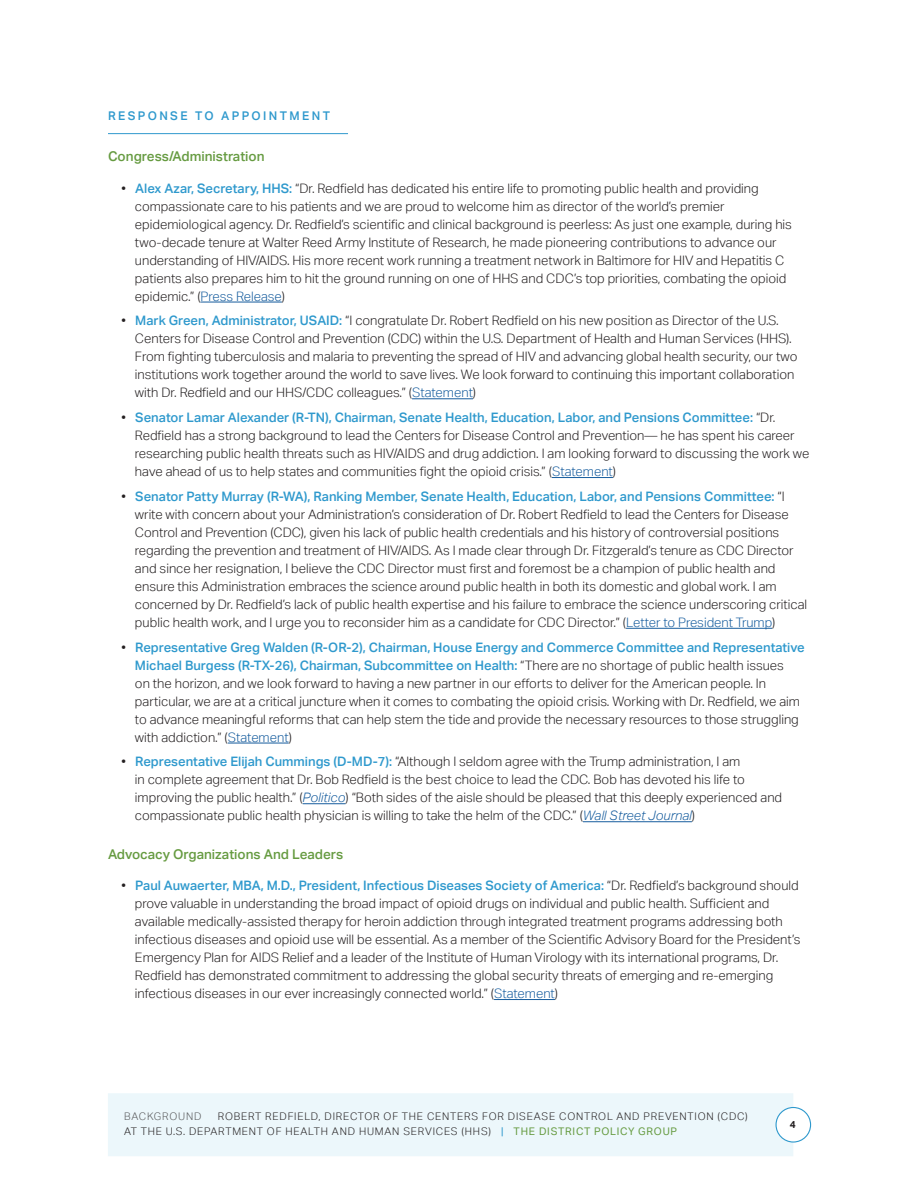
<style>
.page{position:relative;width:918px;height:1188px;background:#fff}
.page>*{position:absolute;margin:0;border:0;box-sizing:border-box;transform-origin:0 0}
.t1{font:500 13.5px "Aktiv Grotesk";color:#669b41}
.t2{font:300 13.05px/18px "Aktiv Grotesk";color:#231f20}
.t3{font:500 12px "Aktiv Grotesk";letter-spacing:.2em;color:#2f99cd}
.t4{font:300 10.5px/15px "Aktiv Grotesk";letter-spacing:.075em;color:#231f20}
.t5{font:300 10.5px "Aktiv Grotesk";letter-spacing:.075em;color:#57585a}
.t6{font:700 10.2px "Aktiv Grotesk";color:#231f20}
.s1{font-weight:500;color:#2f99cd}
.s2{color:#175d9e}
.s3{font-style:italic;color:#175d9e}
.s4{font-weight:400;color:#2f99cd}
.s5{font-weight:400;color:#669b41}
</style>
<div class="page">
<hr style="left:108px;top:133px;width:240px;height:1px;background:#2f99cd">
<hr style="left:201px;top:302px;width:81px;height:1px;background:#175d9e">
<hr style="left:412px;top:398px;width:61px;height:1px;background:#175d9e">
<hr style="left:552px;top:477px;width:61px;height:1px;background:#175d9e">
<hr style="left:626px;top:628px;width:146px;height:1px;background:#175d9e">
<hr style="left:228px;top:743px;width:61px;height:1px;background:#175d9e">
<hr style="left:303px;top:803px;width:43px;height:1px;background:#175d9e">
<hr style="left:583px;top:821px;width:109px;height:1px;background:#175d9e">
<hr style="left:494px;top:999px;width:61px;height:1px;background:#175d9e">
<div style="left:108px;top:1093px;width:685px;height:63px;background:#ecf7fb"></div>
<div style="left:776px;top:1108px;width:35px;height:34px;background:#fff;border-radius:50%"></div>
<div style="left:776px;top:1107px;width:35px;height:36px;border:1px solid #2f99cd;border-radius:50%"></div>
<p class="t3" style="left:108px;top:109px;width:224px">RESPONSE TO APPOINTMENT</p>
<p class="t1" style="left:108px;top:149px;width:158px">Congress/Administration</p>
<p class="t2" style="left:135px;top:179px;width:659px;text-indent:-13px">• <span class="s1">Alex Azar, Secretary, HHS:</span> “Dr. Redfield has dedicated his entire life to promoting public health and providing compassionate care to his patients and we are proud to welcome him as director of the world’s premier epidemiological agency. Dr. Redfield’s scientific and clinical background is peerless: As just one example, during his two-decade tenure at Walter Reed Army Institute of Research, he made pioneering contributions to advance our understanding of HIV/AIDS. His more recent work running a treatment network in Baltimore for HIV and Hepatitis C patients also prepares him to hit the ground running on one of HHS and CDC’s top priorities, combating the opioid epidemic.” (<span class="s2">Press Release</span>)</p>
<p class="t2" style="left:135px;top:312px;width:664px;text-indent:-13px">• <span class="s1">Mark Green, Administrator, USAID:</span> “I congratulate Dr. Robert Redfield on his new position as Director of the U.S.<br>Centers for Disease Control and Prevention (CDC) within the U.S. Department of Health and Human Services (HHS).<br>From fighting tuberculosis and malaria to preventing the spread of HIV and advancing global health security, our two institutions work together around the world to save lives. We look forward to continuing this important collaboration with Dr. Redfield and our HHS/CDC colleagues.” (<span class="s2">Statement</span>)</p>
<p class="t2" style="left:135px;top:409px;width:676px;text-indent:-13px">• <span class="s1">Senator Lamar Alexander (R-TN), Chairman, Senate Health, Education, Labor, and Pensions Committee:</span> “Dr.<br>Redfield has a strong background to lead the Centers for Disease Control and Prevention— he has spent his career researching public health threats such as HIV/AIDS and drug addiction. I am looking forward to discussing the work we have ahead of us to help states and communities fight the opioid crisis.” (<span class="s2">Statement</span>)</p>
<p class="t2" style="left:135px;top:487px;width:674px;text-indent:-13px">• <span class="s1">Senator Patty Murray (R-WA), Ranking Member, Senate Health, Education, Labor, and Pensions Committee:</span> “I write with concern about your Administration’s consideration of Dr. Robert Redfield to lead the Centers for Disease Control and Prevention (CDC), given his lack of public health credentials and his history of controversial positions regarding the prevention and treatment of HIV/AIDS. As I made clear through Dr. Fitzgerald’s tenure as CDC Director and since her resignation, I believe the CDC Director must first and foremost be a champion of public health and ensure this Administration embraces the science around public health in both its domestic and global work. I am concerned by Dr. Redfield’s lack of public health expertise and his failure to embrace the science underscoring critical public health work, and I urge you to reconsider him as a candidate for CDC Director.” (<span class="s2">Letter to President Trump</span>)</p>
<p class="t2" style="left:135px;top:638px;width:671px;text-indent:-13px">• <span class="s1">Representative Greg Walden (R-OR-2), Chairman, House Energy and Commerce Committee and Representative Michael Burgess (R-TX-26), Chairman, Subcommittee on Health:</span> “There are no shortage of public health issues<br>on the horizon, and we look forward to having a new partner in our efforts to deliver for the American people. In particular, we are at a critical juncture when it comes to combating the opioid crisis. Working with Dr. Redfield, we aim to advance meaningful reforms that can help stem the tide and provide the necessary resources to those struggling with addiction.” (<span class="s2">Statement</span>)</p>
<p class="t2" style="left:135px;top:753px;width:649px;text-indent:-13px">• <span class="s1">Representative Elijah Cummings (D-MD-7):</span> “Although I seldom agree with the Trump administration, I am<br>in complete agreement that Dr. Bob Redfield is the best choice to lead the CDC. Bob has devoted his life to improving the public health.” (<span class="s3">Politico</span>) “Both sides of the aisle should be pleased that this deeply experienced and compassionate public health physician is willing to take the helm of the CDC.” (<span class="s3">Wall Street Journal</span>)</p>
<p class="t1" style="left:108px;top:846px;width:237px">Advocacy Organizations And Leaders</p>
<p class="t2" style="left:135px;top:877px;width:667px;text-indent:-13px">• <span class="s1">Paul Auwaerter, MBA, M.D., President, Infectious Diseases Society of America:</span> “Dr. Redfield’s background should prove valuable in understanding the broad impact of opioid drugs on individual and public health. Sufficient and available medically-assisted therapy for heroin addiction through integrated treatment programs addressing both infectious diseases and opioid use will be essential. As a member of the Scientific Advisory Board for the President’s Emergency Plan for AIDS Relief and a leader of the Institute of Human Virology with its international programs, Dr.<br>Redfield has demonstrated commitment to addressing the global security threats of emerging and re-emerging infectious diseases in our ever increasingly connected world.” (<span class="s2">Statement</span>)</p>
<p class="t4" style="left:124px;top:1109px;width:625px;text-indent:94px">ROBERT REDFIELD, DIRECTOR OF THE CENTERS FOR DISEASE CONTROL AND PREVENTION (CDC)<br>AT THE U.S. DEPARTMENT OF HEALTH AND HUMAN SERVICES (HHS) <span class="s4">|</span> <span class="s5">THE DISTRICT POLICY GROUP</span></p>
<p class="t5" style="left:124px;top:1111px;width:79px">BACKGROUND</p>
<p class="t6" style="left:790px;top:1119px;width:7px">4</p>
</div>
